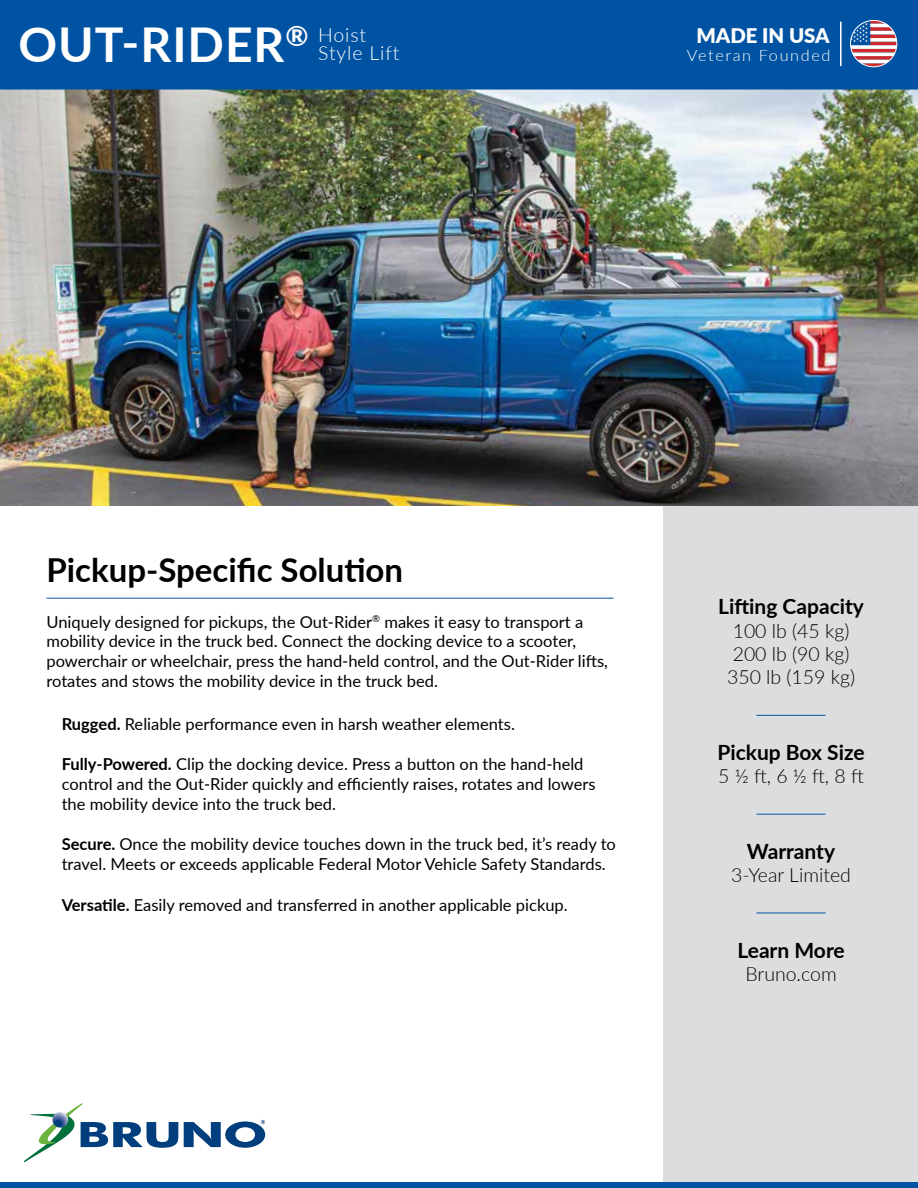
<style>
.page{position:relative;width:918px;height:1188px;background:#fff}
.page>*{position:absolute;margin:0;border:0;box-sizing:border-box;transform-origin:0 0}
.t1{font:700 48px "Lato";letter-spacing:.02em;color:#fff}
.t2{font:700 33px "Lato";color:#000}
.t3{font:700 21px "Lato";color:#000}
.t4{font:900 20.1px "Lato";color:#fff}
.t5{font:300 19.5px/23.4px "Lato";color:#000}
.t6{font:300 19.5px "Lato";letter-spacing:.045em;color:#fff}
.t7{font:16.5px/19.8px "Lato";color:#000}
.t8{font:300 15.75px "Lato";letter-spacing:.1em;color:#fff;scale:1.04 1}
.s1{font-weight:700}
</style>
<div class="page">
<div style="left:663px;top:502px;width:255px;height:686px;background:#dcddde"></div>
<img style="left:0;top:90px;width:918px;height:416px">
<svg style="left:24px;top:1103px;width:241px;height:60px"></svg>
<hr style="left:47px;top:598px;width:567px;height:1px;background:#0053a2">
<hr style="left:756px;top:715px;width:70px;height:1px;background:#0053a2">
<hr style="left:756px;top:814px;width:70px;height:1px;background:#0053a2">
<hr style="left:756px;top:913px;width:70px;height:1px;background:#0053a2">
<div style="left:0;top:1183px;width:918px;height:5px;background:#0053a2"></div>
<div style="left:0;top:0;width:918px;height:90px;background:#0053a2"></div>
<hr style="left:841px;top:22px;width:1px;height:44px;background:#fff">
<svg style="left:850px;top:20px;width:47px;height:47px"></svg>
<div style="left:850px;top:20px;width:47px;height:47px;border:1px solid #fff;border-radius:50%"></div>
<h1 class="t1" style="left:18px;top:9px;width:349px">OUT-RIDER<sup>®</sup> <sup>Hoist</sup></h1>
<p class="t6" style="left:318px;top:39px;width:83px">Style Lift</p>
<p class="t4" style="left:696px;top:20px;width:135px">MADE IN USA</p>
<p class="t8" style="left:687px;top:44px;width:140px">Veteran Founded</p>
<h2 class="t2" style="left:46px;top:546px;width:358px">Pickup-Specific Solution</h2>
<p class="t7" style="left:47px;top:611px;width:563px">Uniquely designed for pickups, the Out-Rider<sup>®</sup> makes it easy to transport a mobility device in the truck bed. Connect the docking device to a scooter, powerchair or wheelchair, press the hand-held control, and the Out-Rider lifts, rotates and stows the mobility device in the truck bed.</p>
<p class="t7" style="left:62px;top:714px;width:455px"><span class="s1">Rugged.</span> Reliable performance even in harsh weather elements.</p>
<p class="t7" style="left:62px;top:754px;width:535px"><span class="s1">Fully-Powered.</span> Clip the docking device. Press a button on the hand-held control and the Out-Rider quickly and efficiently raises, rotates and lowers the mobility device into the truck bed.</p>
<p class="t7" style="left:62px;top:834px;width:556px"><span class="s1">Secure.</span> Once the mobility device touches down in the truck bed, it’s ready to travel. Meets or exceeds applicable Federal Motor Vehicle Safety Standards.</p>
<p class="t7" style="left:62px;top:894px;width:508px"><span class="s1">Versatile.</span> Easily removed and transferred in another applicable pickup.</p>
<p class="t3" style="left:718px;top:591px;width:147px">Lifting Capacity</p>
<p class="t5" style="left:727px;top:618px;width:130px">100 lb (45 kg)<br>200 lb (90 kg)<br>350 lb (159 kg)</p>
<p class="t3" style="left:717px;top:737px;width:149px">Pickup Box Size</p>
<p class="t5" style="left:718px;top:764px;width:147px">5 ½ ft, 6 ½ ft, 8 ft</p>
<p class="t3" style="left:747px;top:836px;width:90px">Warranty</p>
<p class="t5" style="left:731px;top:863px;width:121px">3-Year Limited</p>
<p class="t3" style="left:737px;top:935px;width:109px">Learn More</p>
<p class="t5" style="left:745px;top:962px;width:93px">Bruno.com</p>
</div>
